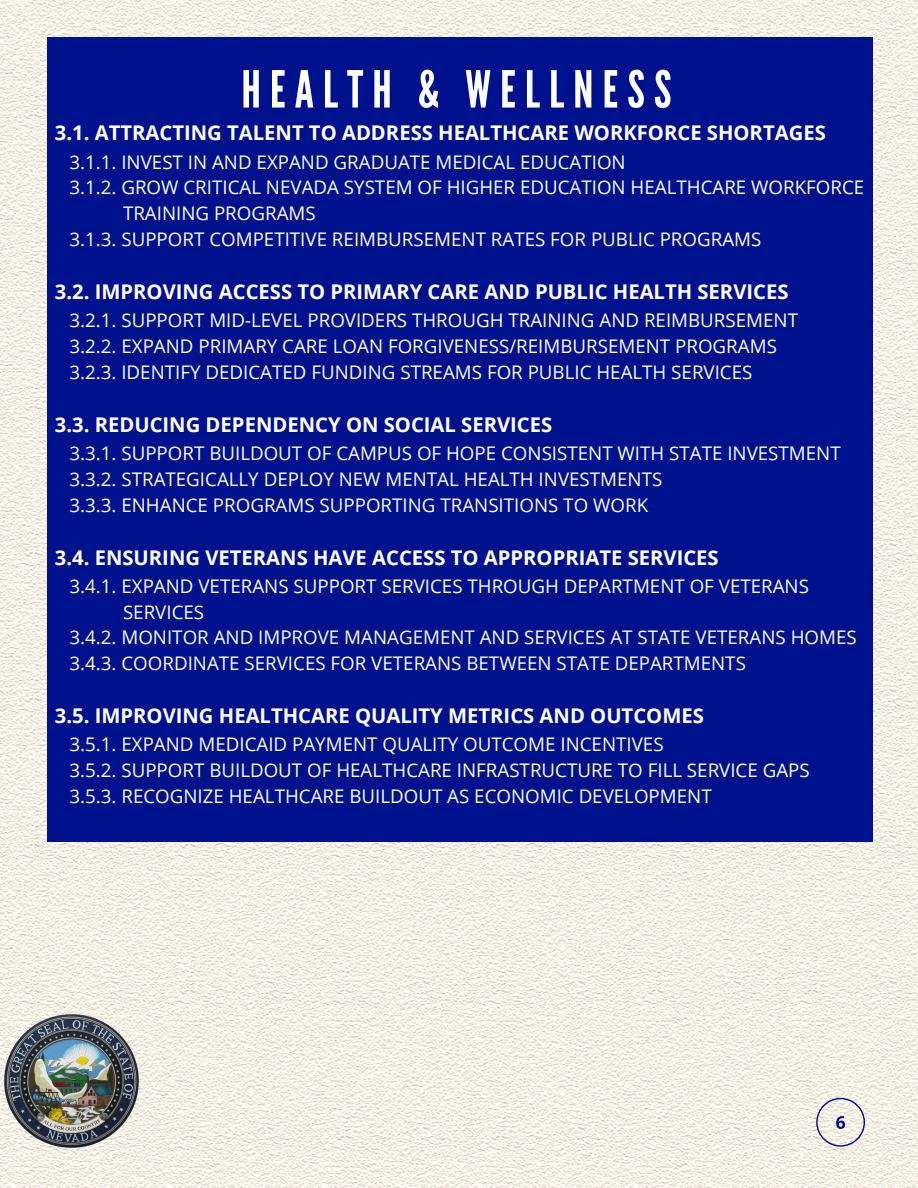
<style>
.page{position:relative;width:918px;height:1188px;background:#fff}
.page>*{position:absolute;margin:0;border:0;box-sizing:border-box;transform-origin:0 0}
.t1{font:51px "League Gothic";letter-spacing:.18em;color:#fff}
.t2{font:700 20.25px "Open Sans";color:#fff}
.t3{font:18.75px "Open Sans";color:#fff}
</style>
<div class="page">
<img style="left:0;top:0;width:918px;height:1188px">
<div style="left:47px;top:38px;width:825px;height:804px;background:#00118d"></div>
<img style="left:5px;top:1014px;width:133px;height:134px">
<svg style="left:816px;top:1098px;width:49px;height:49px"></svg>
<p class="t1" style="left:241px;top:60px;width:432px">HEALTH &amp; WELLNESS</p>
<p class="t2" style="left:55px;top:119px;width:772px">3.1. ATTRACTING TALENT TO ADDRESS HEALTHCARE WORKFORCE SHORTAGES</p>
<p class="t3" style="left:69px;top:149px;width:558px">3.1.1. INVEST IN AND EXPAND GRADUATE MEDICAL EDUCATION</p>
<p class="t3" style="left:69px;top:174px;width:796px">3.1.2. GROW CRITICAL NEVADA SYSTEM OF HIGHER EDUCATION HEALTHCARE WORKFORCE</p>
<p class="t3" style="left:123px;top:200px;width:194px">TRAINING PROGRAMS</p>
<p class="t3" style="left:69px;top:226px;width:693px">3.1.3. SUPPORT COMPETITIVE REIMBURSEMENT RATES FOR PUBLIC PROGRAMS</p>
<p class="t2" style="left:55px;top:277px;width:735px">3.2. IMPROVING ACCESS TO PRIMARY CARE AND PUBLIC HEALTH SERVICES</p>
<p class="t3" style="left:69px;top:307px;width:730px">3.2.1. SUPPORT MID-LEVEL PROVIDERS THROUGH TRAINING AND REIMBURSEMENT</p>
<p class="t3" style="left:69px;top:333px;width:709px">3.2.2. EXPAND PRIMARY CARE LOAN FORGIVENESS/REIMBURSEMENT PROGRAMS</p>
<p class="t3" style="left:69px;top:359px;width:685px">3.2.3. IDENTIFY DEDICATED FUNDING STREAMS FOR PUBLIC HEALTH SERVICES</p>
<p class="t2" style="left:55px;top:410px;width:499px">3.3. REDUCING DEPENDENCY ON SOCIAL SERVICES</p>
<p class="t3" style="left:69px;top:440px;width:773px">3.3.1. SUPPORT BUILDOUT OF CAMPUS OF HOPE CONSISTENT WITH STATE INVESTMENT</p>
<p class="t3" style="left:69px;top:466px;width:594px">3.3.2. STRATEGICALLY DEPLOY NEW MENTAL HEALTH INVESTMENTS</p>
<p class="t3" style="left:69px;top:492px;width:580px">3.3.3. ENHANCE PROGRAMS SUPPORTING TRANSITIONS TO WORK</p>
<p class="t2" style="left:55px;top:543px;width:665px">3.4. ENSURING VETERANS HAVE ACCESS TO APPROPRIATE SERVICES</p>
<p class="t3" style="left:69px;top:573px;width:741px">3.4.1. EXPAND VETERANS SUPPORT SERVICES THROUGH DEPARTMENT OF VETERANS</p>
<p class="t3" style="left:123px;top:599px;width:83px">SERVICES</p>
<p class="t3" style="left:69px;top:624px;width:789px">3.4.2. MONITOR AND IMPROVE MANAGEMENT AND SERVICES AT STATE VETERANS HOMES</p>
<p class="t3" style="left:69px;top:650px;width:678px">3.4.3. COORDINATE SERVICES FOR VETERANS BETWEEN STATE DEPARTMENTS</p>
<p class="t2" style="left:55px;top:702px;width:651px">3.5. IMPROVING HEALTHCARE QUALITY METRICS AND OUTCOMES</p>
<p class="t3" style="left:69px;top:731px;width:596px">3.5.1. EXPAND MEDICAID PAYMENT QUALITY OUTCOME INCENTIVES</p>
<p class="t3" style="left:69px;top:757px;width:742px">3.5.2. SUPPORT BUILDOUT OF HEALTHCARE INFRASTRUCTURE TO FILL SERVICE GAPS</p>
<p class="t3" style="left:69px;top:783px;width:644px">3.5.3. RECOGNIZE HEALTHCARE BUILDOUT AS ECONOMIC DEVELOPMENT</p>
</div>
